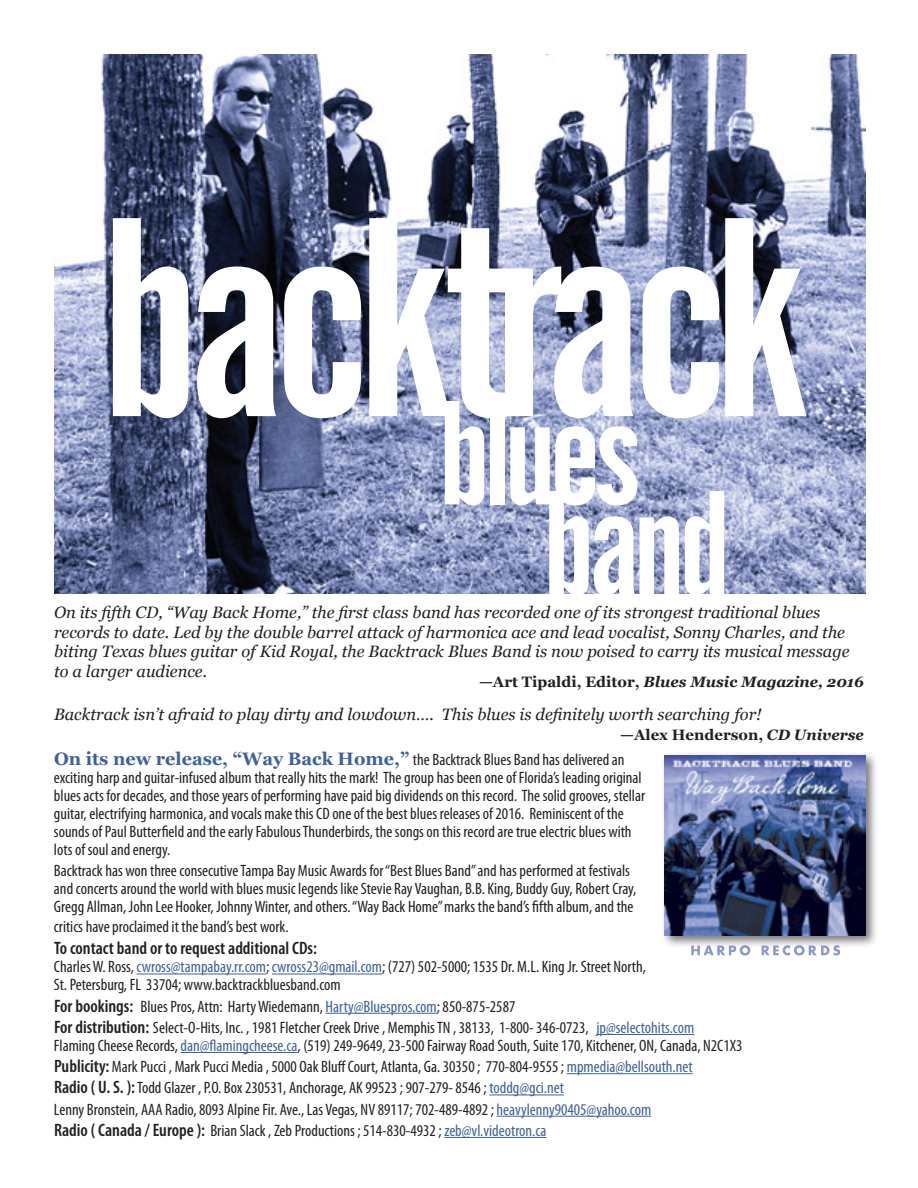
<style>
.page{position:relative;width:918px;height:1188px;background:#fff}
.page>*{position:absolute;margin:0;border:0;box-sizing:border-box;transform-origin:0 0}
.t1{font:600 condensed 18px "Myriad Pro";color:#231f20}
.t2{font:condensed 16.5px/18px "Myriad Pro";color:#231f20}
.t3{font:italic 16.5px/19.5px "Georgia";color:#231f20}
.t4{font:italic 700 15px "Georgia";color:#231f20}
.t5{font:700 15px "Georgia";color:#231f20}
.s1{font-style:normal}
.s2{font-style:italic}
.s3{font-family:"Georgia";font-weight:700;font-stretch:normal;font-size:18px;color:#3d619e}
.s4{color:#3d619e}
.s5{font-weight:600;font-size:18px}
</style>
<div class="page">
<hr style="left:136px;top:974px;width:130px;height:1px;background:#3d619e">
<hr style="left:272px;top:974px;width:110px;height:1px;background:#3d619e">
<hr style="left:326px;top:1013px;width:111px;height:1px;background:#3d619e">
<hr style="left:596px;top:1034px;width:98px;height:1px;background:#3d619e">
<hr style="left:181px;top:1052px;width:117px;height:1px;background:#3d619e">
<hr style="left:567px;top:1073px;width:126px;height:1px;background:#3d619e">
<hr style="left:489px;top:1095px;width:75px;height:1px;background:#3d619e">
<hr style="left:497px;top:1116px;width:154px;height:1px;background:#3d619e">
<hr style="left:444px;top:1137px;width:102px;height:1px;background:#3d619e">
<svg style="left:691px;top:948px;width:59px;height:8px"></svg>
<svg style="left:762px;top:948px;width:78px;height:8px"></svg>
<div style="left:661px;top:752px;width:218px;height:196px;background:#231f20;opacity:.62"></div>
<img style="left:664px;top:755px;width:201px;height:181px">
<img style="left:54px;top:54px;width:811px;height:540px">
<svg style="left:113px;top:218px;width:75px;height:200px"></svg>
<svg style="left:197px;top:267px;width:79px;height:151px"></svg>
<svg style="left:284px;top:267px;width:77px;height:151px"></svg>
<svg style="left:369px;top:218px;width:438px;height:376px"></svg>
<p class="t3" style="left:54px;top:602px;width:797px">On its fifth CD, “Way Back Home,” the first class band has recorded one of its strongest traditional blues records to date. Led by the double barrel attack of harmonica ace and lead vocalist, Sonny Charles, and the biting Texas blues guitar of Kid Royal, the Backtrack Blues Band is now poised to carry its musical message to a larger audience.</p>
<p class="t4" style="left:479px;top:671px;width:386px"><span class="s1">—Art Tipaldi, Editor,</span> Blues Music Magazine, 2016</p>
<p class="t3" style="left:54px;top:704px;width:709px">Backtrack isn’t afraid to play dirty and lowdown…. This blues is definitely worth searching for!</p>
<p class="t5" style="left:620px;top:723px;width:245px">—Alex Henderson, <span class="s2">CD Universe</span></p>
<p class="t2" style="left:54px;top:750px;width:593px"><span class="s3">On its new release, “Way Back Home,”</span> the Backtrack Blues Band has delivered an exciting harp and guitar-infused album that really hits the mark! The group has been one of Florida’s leading original blues acts for decades, and those years of performing have paid big dividends on this record. The solid grooves, stellar guitar, electrifying harmonica, and vocals make this CD one of the best blues releases of 2016. Reminiscent of the sounds of Paul Butterfield and the early Fabulous Thunderbirds, the songs on this record are true electric blues with lots of soul and energy.</p>
<p class="t2" style="left:54px;top:861px;width:584px">Backtrack has won three consecutive Tampa Bay Music Awards for “Best Blues Band” and has performed at festivals and concerts around the world with blues music legends like Stevie Ray Vaughan, B.B. King, Buddy Guy, Robert Cray,<br>Gregg Allman, John Lee Hooker, Johnny Winter, and others. “Way Back Home” marks the band’s fifth album, and the</p>
<p class="t2" style="left:54px;top:917px;width:236px">critics have proclaimed it the band’s best work.</p>
<p class="t1" style="left:54px;top:937px;width:264px">To contact band or to request additional CDs:</p>
<p class="t2" style="left:54px;top:958px;width:594px">Charles W. Ross, <span class="s4">cwross@tampabay.rr.com</span>; <span class="s4">cwross23@gmail.com</span>; (727) 502-5000; 1535 Dr. M.L. King Jr. Street North,<br>St. Petersburg, FL 33704; www.backtrackbluesband.com</p>
<p class="t2" style="left:54px;top:995px;width:642px;line-height:21.3px"><span class="s5">For bookings:</span> Blues Pros, Attn: Harty Wiedemann, <span class="s4">Harty@Bluespros.com</span>; 850-875-2587<br><span class="s5">For distribution:</span> Select-O-Hits, Inc. , 1981 Fletcher Creek Drive , Memphis TN , 38133, 1-800- 346-0723, <span class="s4">jp@selectohits.com</span></p>
<p class="t2" style="left:54px;top:1035px;width:690px;line-height:21.3px">Flaming Cheese Records, <span class="s4">dan@flamingcheese.ca</span>, (519) 249-9649, 23-500 Fairway Road South, Suite 170, Kitchener, ON, Canada, N2C1X3<br><span class="s5">Publicity:</span> Mark Pucci , Mark Pucci Media , 5000 Oak Bluff Court, Atlanta, Ga. 30350 ; 770-804-9555 ; <span class="s4">mpmedia@bellsouth.net<br></span><span class="s5">Radio ( U. S. ):</span> Todd Glazer , P.O. Box 230531, Anchorage, AK 99523 ; 907-279- 8546 ; <span class="s4">toddg@gci.net<br></span>Lenny Bronstein, AAA Radio, 8093 Alpine Fir. Ave., Las Vegas, NV 89117; 702-489-4892 ; <span class="s4">heavylenny90405@yahoo.com<br></span><span class="s5">Radio ( Canada / Europe ):</span> Brian Slack , Zeb Productions ; 514-830-4932 ; <span class="s4">zeb@vl.videotron.ca</span></p>
</div>
